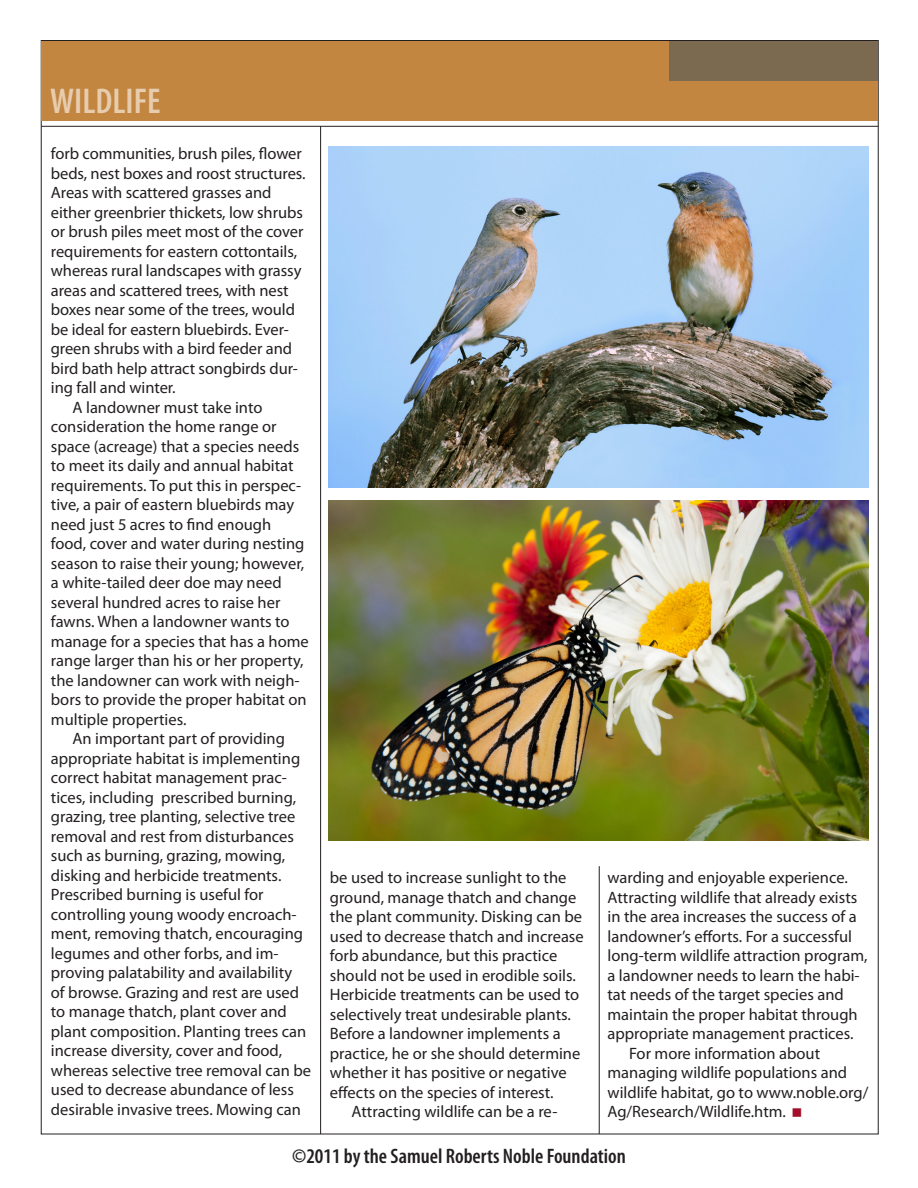
<style>
.page{position:relative;width:918px;height:1188px;background:#fff}
.page>*{position:absolute;margin:0;border:0;box-sizing:border-box;transform-origin:0 0}
.t1{font:600 condensed 36px "Myriad Pro";color:#e7ccae}
.t2{font:600 condensed 21px "Myriad Pro";color:#231f20}
.t3{font:16.5px "Myriad Pro";color:#231f20}
</style>
<div class="page">
<hr style="left:41px;top:126px;width:837px;height:1px;background:#231f20">
<hr style="left:320px;top:126px;width:1px;height:1008px;background:#231f20">
<div style="left:42px;top:41px;width:836px;height:79px;background:#c28640"></div>
<div style="left:670px;top:41px;width:208px;height:39px;background:#7b6950"></div>
<hr style="left:599px;top:866px;width:1px;height:268px;background:#231f20">
<img style="left:329px;top:147px;width:540px;height:340px">
<img style="left:329px;top:501px;width:539px;height:340px">
<h1 class="t1" style="left:50px;top:79px;width:112px">WILDLIFE</h1>
<p class="t3" style="left:51px;top:144px;width:252px">forb communities, brush piles, flower</p>
<p class="t3" style="left:51px;top:163px;width:256px">beds, nest boxes and roost structures.</p>
<p class="t3" style="left:51px;top:183px;width:222px">Areas with scattered grasses and</p>
<p class="t3" style="left:51px;top:202px;width:253px">either greenbrier thickets, low shrubs</p>
<p class="t3" style="left:51px;top:222px;width:254px">or brush piles meet most of the cover</p>
<p class="t3" style="left:51px;top:241px;width:248px">requirements for eastern cottontails,</p>
<p class="t3" style="left:51px;top:261px;width:252px">whereas rural landscapes with grassy</p>
<p class="t3" style="left:51px;top:280px;width:239px">areas and scattered trees, with nest</p>
<p class="t3" style="left:51px;top:300px;width:246px">boxes near some of the trees, would</p>
<p class="t3" style="left:51px;top:319px;width:240px">be ideal for eastern bluebirds. Ever-</p>
<p class="t3" style="left:51px;top:339px;width:243px">green shrubs with a bird feeder and</p>
<p class="t3" style="left:51px;top:358px;width:249px">bird bath help attract songbirds dur-</p>
<p class="t3" style="left:51px;top:378px;width:126px">ing fall and winter.</p>
<p class="t3" style="left:73px;top:397px;width:191px">A landowner must take into</p>
<p class="t3" style="left:51px;top:417px;width:227px">consideration the home range or</p>
<p class="t3" style="left:51px;top:436px;width:250px">space (acreage) that a species needs</p>
<p class="t3" style="left:51px;top:456px;width:244px">to meet its daily and annual habitat</p>
<p class="t3" style="left:51px;top:475px;width:252px">requirements. To put this in perspec-</p>
<p class="t3" style="left:51px;top:495px;width:245px">tive, a pair of eastern bluebirds may</p>
<p class="t3" style="left:51px;top:514px;width:222px">need just 5 acres to find enough</p>
<p class="t3" style="left:51px;top:534px;width:255px">food, cover and water during nesting</p>
<p class="t3" style="left:51px;top:553px;width:255px">season to raise their young; however,</p>
<p class="t3" style="left:51px;top:573px;width:232px">a white-tailed deer doe may need</p>
<p class="t3" style="left:51px;top:592px;width:231px">several hundred acres to raise her</p>
<p class="t3" style="left:51px;top:612px;width:240px">fawns. When a landowner wants to</p>
<p class="t3" style="left:51px;top:631px;width:259px">manage for a species that has a home</p>
<p class="t3" style="left:51px;top:651px;width:254px">range larger than his or her property,</p>
<p class="t3" style="left:51px;top:670px;width:250px">the landowner can work with neigh-</p>
<p class="t3" style="left:51px;top:690px;width:257px">bors to provide the proper habitat on</p>
<p class="t3" style="left:51px;top:709px;width:137px">multiple properties.</p>
<p class="t3" style="left:73px;top:729px;width:214px">An important part of providing</p>
<p class="t3" style="left:51px;top:748px;width:251px">appropriate habitat is implementing</p>
<p class="t3" style="left:51px;top:768px;width:238px">correct habitat management prac-</p>
<p class="t3" style="left:51px;top:787px;width:247px">tices, including prescribed burning,</p>
<p class="t3" style="left:51px;top:807px;width:246px">grazing, tree planting, selective tree</p>
<p class="t3" style="left:51px;top:826px;width:244px">removal and rest from disturbances</p>
<p class="t3" style="left:51px;top:846px;width:236px">such as burning, grazing, mowing,</p>
<p class="t3" style="left:51px;top:865px;width:232px">disking and herbicide treatments.</p>
<p class="t3" style="left:51px;top:885px;width:214px">Prescribed burning is useful for</p>
<p class="t3" style="left:51px;top:904px;width:247px">controlling young woody encroach-</p>
<p class="t3" style="left:51px;top:924px;width:254px">ment, removing thatch, encouraging</p>
<p class="t3" style="left:51px;top:943px;width:229px">legumes and other forbs, and im-</p>
<p class="t3" style="left:51px;top:963px;width:243px">proving palatability and availability</p>
<p class="t3" style="left:51px;top:982px;width:250px">of browse. Grazing and rest are used</p>
<p class="t3" style="left:51px;top:1002px;width:237px">to manage thatch, plant cover and</p>
<p class="t3" style="left:51px;top:1021px;width:257px">plant composition. Planting trees can</p>
<p class="t3" style="left:51px;top:1041px;width:233px">increase diversity, cover and food,</p>
<p class="t3" style="left:51px;top:1060px;width:262px">whereas selective tree removal can be</p>
<p class="t3" style="left:51px;top:1080px;width:244px">used to decrease abundance of less</p>
<p class="t3" style="left:51px;top:1099px;width:252px">desirable invasive trees. Mowing can</p>
<p class="t3" style="left:330px;top:867px;width:238px">be used to increase sunlight to the</p>
<p class="t3" style="left:330px;top:887px;width:248px">ground, manage thatch and change</p>
<p class="t3" style="left:330px;top:906px;width:254px">the plant community. Disking can be</p>
<p class="t3" style="left:330px;top:926px;width:255px">used to decrease thatch and increase</p>
<p class="t3" style="left:330px;top:945px;width:229px">forb abundance, but this practice</p>
<p class="t3" style="left:330px;top:965px;width:247px">should not be used in erodible soils.</p>
<p class="t3" style="left:330px;top:984px;width:251px">Herbicide treatments can be used to</p>
<p class="t3" style="left:330px;top:1004px;width:242px">selectively treat undesirable plants.</p>
<p class="t3" style="left:330px;top:1023px;width:232px">Before a landowner implements a</p>
<p class="t3" style="left:330px;top:1043px;width:252px">practice, he or she should determine</p>
<p class="t3" style="left:330px;top:1062px;width:238px">whether it has positive or negative</p>
<p class="t3" style="left:330px;top:1082px;width:225px">effects on the species of interest.</p>
<p class="t3" style="left:352px;top:1101px;width:207px">Attracting wildlife can be a re-</p>
<p class="t3" style="left:608px;top:867px;width:242px">warding and enjoyable experience.</p>
<p class="t3" style="left:608px;top:887px;width:251px">Attracting wildlife that already exists</p>
<p class="t3" style="left:608px;top:906px;width:251px">in the area increases the success of a</p>
<p class="t3" style="left:608px;top:926px;width:246px">landowner’s efforts. For a successful</p>
<p class="t3" style="left:608px;top:945px;width:262px">long-term wildlife attraction program,</p>
<p class="t3" style="left:608px;top:965px;width:254px">a landowner needs to learn the habi-</p>
<p class="t3" style="left:608px;top:984px;width:238px">tat needs of the target species and</p>
<p class="t3" style="left:608px;top:1004px;width:252px">maintain the proper habitat through</p>
<p class="t3" style="left:608px;top:1023px;width:248px">appropriate management practices.</p>
<p class="t3" style="left:629px;top:1043px;width:193px">For more information about</p>
<p class="t3" style="left:608px;top:1062px;width:241px">managing wildlife populations and</p>
<p class="t3" style="left:608px;top:1082px;width:262px">wildlife habitat, go to www.noble.org/</p>
<p class="t3" style="left:608px;top:1101px;width:180px">Ag/Research/Wildlife.htm.</p>
<p class="t2" style="left:292px;top:1143px;width:335px">©2011 by the Samuel Roberts Noble Foundation</p>
</div>
